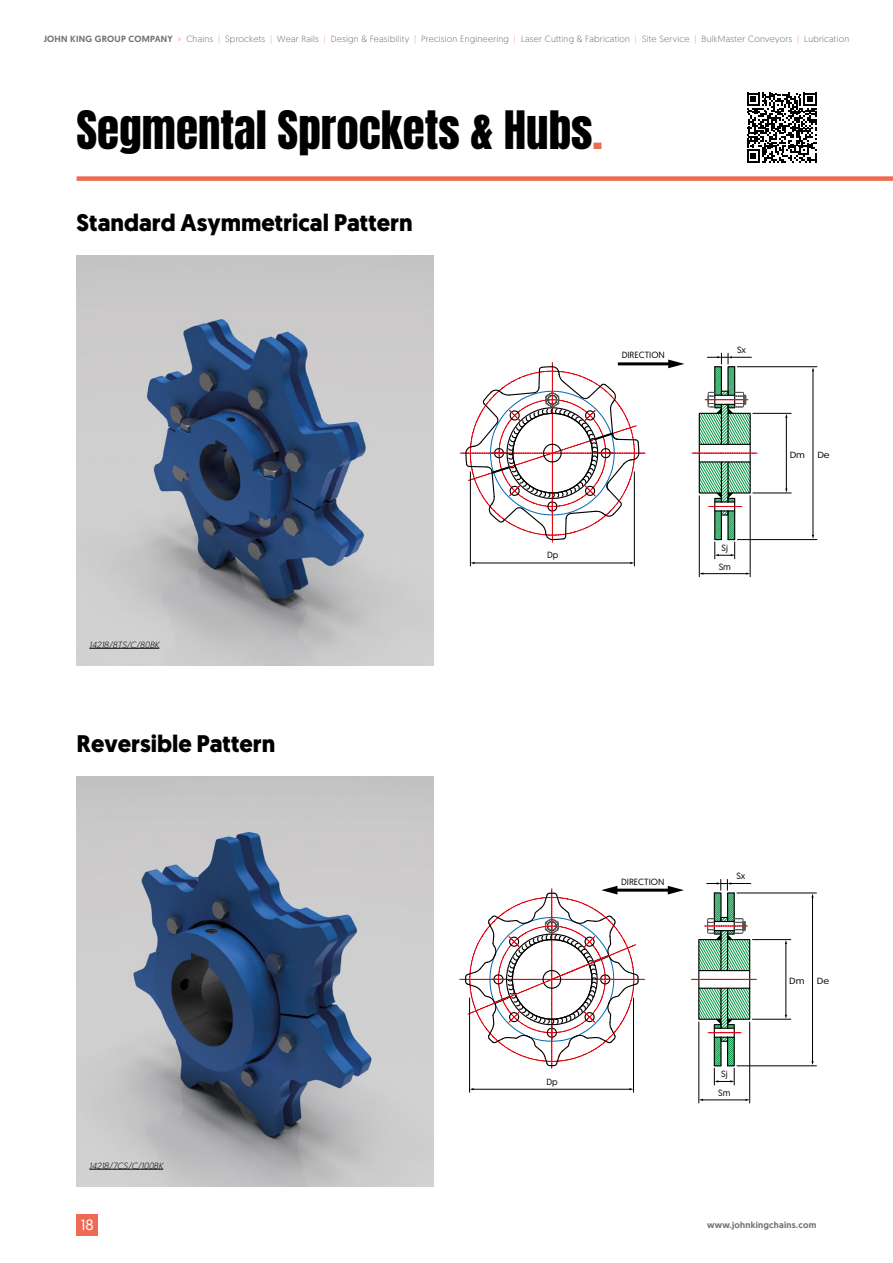
<style>
.page{position:relative;width:893px;height:1263px;background:#fff}
.page>*{position:absolute;margin:0;border:0;box-sizing:border-box;transform-origin:0 0}
.t1{font:45px "Anton";color:#000}
.t2{font:700 24px "Geomanist";color:#000}
.t3{font:15px "Geomanist";color:#fff}
.t4{font:300 9px "Geomanist";letter-spacing:.025em;color:#706f6f}
.t5{font:9px/18.5px "Geomanist";color:#000;text-align:center}
.t6{font:italic 300 9px "Geomanist";color:#000}
.t7{font:500 9px "Geomanist";letter-spacing:.025em;color:#706f6f}
.t8{font:9px "Geomanist";color:#000;scale:1.14 1}
.s1{font-weight:500}
.s2{color:#f49c83}
.s3{color:#ed6a53}
</style>
<div class="page">
<img style="left:77px;top:255px;width:357px;height:410px">
<img style="left:77px;top:776px;width:357px;height:410px">
<div style="left:77px;top:176px;width:816px;height:5px;background:#ed6a53"></div>
<hr style="left:89px;top:648px;width:70px;height:1px;background:#000">
<hr style="left:89px;top:1169px;width:74px;height:1px;background:#000">
<hr style="left:634px;top:472px;width:1px;height:94px;background:#000">
<hr style="left:470px;top:472px;width:1px;height:94px;background:#000">
<hr style="left:753px;top:493px;width:38px;height:1px;background:#000">
<hr style="left:753px;top:413px;width:38px;height:1px;background:#000">
<hr style="left:699px;top:496px;width:1px;height:81px;background:#000">
<hr style="left:750px;top:496px;width:1px;height:81px;background:#000">
<hr style="left:737px;top:539px;width:80px;height:1px;background:#000">
<hr style="left:737px;top:366px;width:80px;height:1px;background:#000">
<hr style="left:703px;top:573px;width:44px;height:1px;background:#000">
<hr style="left:813px;top:371px;width:1px;height:164px;background:#000">
<hr style="left:786px;top:417px;width:1px;height:72px;background:#000">
<svg style="left:460px;top:353px;width:297px;height:211px"></svg>
<hr style="left:633px;top:998px;width:1px;height:94px;background:#000">
<hr style="left:469px;top:998px;width:1px;height:94px;background:#000">
<hr style="left:473px;top:1089px;width:157px;height:1px;background:#000">
<hr style="left:752px;top:1019px;width:39px;height:1px;background:#000">
<hr style="left:752px;top:939px;width:39px;height:1px;background:#000">
<hr style="left:699px;top:1022px;width:1px;height:81px;background:#000">
<hr style="left:749px;top:1022px;width:1px;height:81px;background:#000">
<hr style="left:737px;top:1065px;width:79px;height:1px;background:#000">
<hr style="left:737px;top:893px;width:79px;height:1px;background:#000">
<hr style="left:702px;top:1100px;width:44px;height:1px;background:#000">
<hr style="left:812px;top:897px;width:1px;height:165px;background:#000">
<hr style="left:786px;top:943px;width:1px;height:72px;background:#000">
<svg style="left:691px;top:879px;width:66px;height:206px"></svg>
<hr style="left:614px;top:889px;width:57px;height:3px;background:#000">
<svg style="left:460px;top:886px;width:185px;height:182px"></svg>
<svg style="left:668px;top:886px;width:16px;height:8px"></svg>
<svg style="left:747px;top:93px;width:69px;height:70px"></svg>
<div style="left:77px;top:1214px;width:21px;height:21px;background:#ed6a53"></div>
<p class="t4" style="left:44px;top:33px;width:807px"><span class="s1">JOHN KING GROUP COMPANY</span> <span class="s2">»</span> Chains <span class="s2">|</span> Sprockets <span class="s2">|</span> Wear Rails <span class="s2">|</span> Design &amp; Feasibility <span class="s2">|</span> Precision Engineering <span class="s2">|</span> Laser Cutting &amp; Fabrication <span class="s2">|</span> Site Service <span class="s2">|</span> BulkMaster Conveyors <span class="s2">|</span> Lubrication</p>
<h1 class="t1" style="left:77px;top:107px;width:528px">Segmental Sprockets &amp; Hubs<span class="s3">.</span></h1>
<h2 class="t2" style="left:77px;top:206px;width:338px">Standard Asymmetrical Pattern</h2>
<p class="t6" style="left:89px;top:639px;width:74px">14218/8TS/C/80BK</p>
<h2 class="t2" style="left:77px;top:727px;width:200px">Reversible Pattern</h2>
<p class="t6" style="left:89px;top:1159px;width:77px">14218/7CS/C/100BK</p>
<p class="t5" style="left:622px;top:346px;width:45px">DIRECTION</p>
<p class="t5" style="left:737px;top:340px;width:11px">Sx</p>
<p class="t5" style="left:547px;top:546px;width:13px">Dp</p>
<p class="t5" style="left:719px;top:538px;width:14px">Sj<br>Sm</p>
<p class="t8" style="left:790px;top:449px;width:15px">Dm</p>
<p class="t8" style="left:817px;top:449px;width:12px">De</p>
<p class="t5" style="left:546px;top:1072px;width:13px">Dp</p>
<p class="t5" style="left:621px;top:872px;width:45px">DIRECTION</p>
<p class="t5" style="left:736px;top:866px;width:11px">Sx</p>
<p class="t5" style="left:718px;top:1065px;width:14px">Sj<br>Sm</p>
<p class="t8" style="left:789px;top:975px;width:15px">Dm</p>
<p class="t8" style="left:817px;top:975px;width:12px">De</p>
<h3 class="t3" style="left:81px;top:1215px;width:14px">18</h3>
<p class="t7" style="left:707px;top:1219px;width:111px">www.johnkingchains.com</p>
</div>
